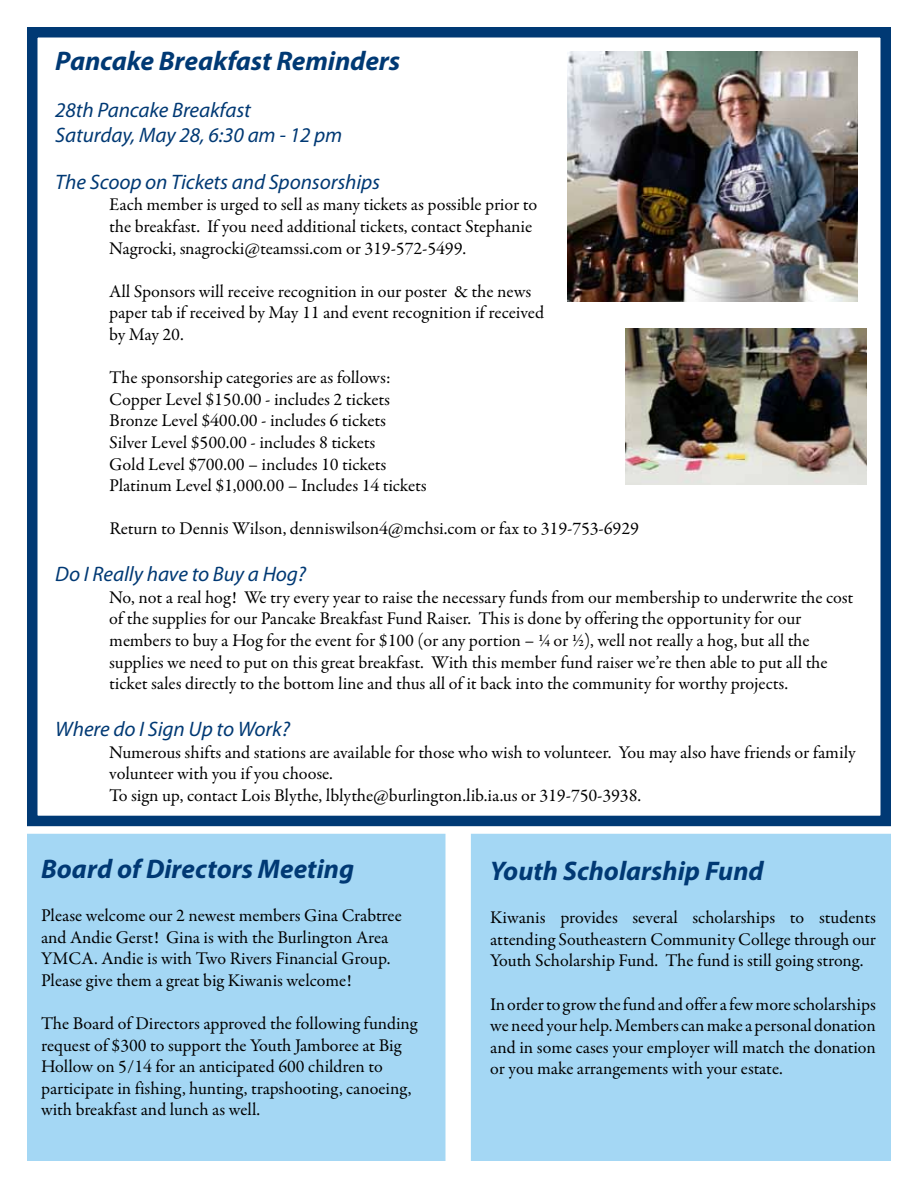
<style>
.page{position:relative;width:918px;height:1188px;background:#fff}
.page>*{position:absolute;margin:0;border:0;box-sizing:border-box;transform-origin:0 0}
.t1{font:italic 700 27px "Myriad Pro";color:#003974}
.t2{font:italic 21px/25.2px "Myriad Pro";color:#003974}
.t3{font:18px/21.6px "Garamond Premr Pro";color:#000}
</style>
<div class="page">
<div style="left:27px;top:27px;width:864px;height:799px;border:10px solid #003974"></div>
<div style="left:471px;top:834px;width:420px;height:327px;background:#a4d7f4"></div>
<div style="left:27px;top:834px;width:419px;height:327px;background:#a4d7f4"></div>
<img style="left:626px;top:329px;width:240px;height:155px">
<img style="left:567px;top:51px;width:291px;height:251px">
<h1 class="t1" style="left:55px;top:43px;width:346px">Pancake Breakfast Reminders</h1>
<p class="t2" style="left:55px;top:97px;width:289px">28th Pancake Breakfast<br>Saturday, May 28, 6:30 am - 12 pm</p>
<p class="t2" style="left:55px;top:169px;width:327px">The Scoop on Tickets and Sponsorships</p>
<p class="t3" style="left:109px;top:194px;width:430px">Each member is urged to sell as many tickets as possible prior to the breakfast. If you need additional tickets, contact Stephanie<br>Nagrocki, snagrocki@teamssi.com or 319-572-5499.</p>
<p class="t3" style="left:109px;top:281px;width:436px">All Sponsors will receive recognition in our poster &amp; the news paper tab if received by May 11 and event recognition if received by May 20.</p>
<p class="t3" style="left:109px;top:367px;width:319px">The sponsorship categories are as follows:<br>Copper Level $150.00 - includes 2 tickets Bronze Level $400.00 - includes 6 tickets Silver Level $500.00 - includes 8 tickets<br>Gold Level $700.00 – includes 10 tickets Platinum Level $1,000.00 – Includes 14 tickets</p>
<p class="t3" style="left:109px;top:518px;width:531px">Return to Dennis Wilson, denniswilson4@mchsi.com or fax to 319-753-6929</p>
<p class="t2" style="left:55px;top:561px;width:252px">Do I Really have to Buy a Hog?</p>
<p class="t3" style="left:109px;top:587px;width:746px">No, not a real hog! We try every year to raise the necessary funds from our membership to underwrite the cost of the supplies for our Pancake Breakfast Fund Raiser. This is done by offering the opportunity for our members to buy a Hog for the event for $100 (or any portion – ¼ or ½), well not really a hog, but all the supplies we need to put on this great breakfast. With this member fund raiser we’re then able to put all the ticket sales directly to the bottom line and thus all of it back into the community for worthy projects.</p>
<p class="t2" style="left:55px;top:716px;width:236px">Where do I Sign Up to Work?</p>
<p class="t3" style="left:109px;top:742px;width:748px">Numerous shifts and stations are available for those who wish to volunteer. You may also have friends or family volunteer with you if you choose.<br>To sign up, contact Lois Blythe, lblythe@burlington.lib.ia.us or 319-750-3938.</p>
<h1 class="t1" style="left:41px;top:851px;width:315px">Board of Directors Meeting</h1>
<p class="t3" style="left:41px;top:905px;width:362px">Please welcome our 2 newest members Gina Crabtree and Andie Gerst! Gina is with the Burlington Area YMCA. Andie is with Two Rivers Financial Group.<br>Please give them a great big Kiwanis welcome!</p>
<p class="t3" style="left:41px;top:1013px;width:378px">The Board of Directors approved the following funding request of $300 to support the Youth Jamboree at Big Hollow on 5/14 for an anticipated 600 children to participate in fishing, hunting, trapshooting, canoeing, with breakfast and lunch as well.</p>
<h1 class="t1" style="left:490px;top:853px;width:275px">Youth Scholarship Fund</h1>
<p class="t3" style="left:490px;top:907px;width:387px;text-align:justify">Kiwanis provides several scholarships to students attending Southeastern Community College through our Youth Scholarship Fund. The fund is still going strong.</p>
<p class="t3" style="left:490px;top:993px;width:387px;text-align:justify">In order to grow the fund and offer a few more scholarships we need your help. Members can make a personal donation and in some cases your employer will match the donation or you make arrangements with your estate.</p>
</div>
